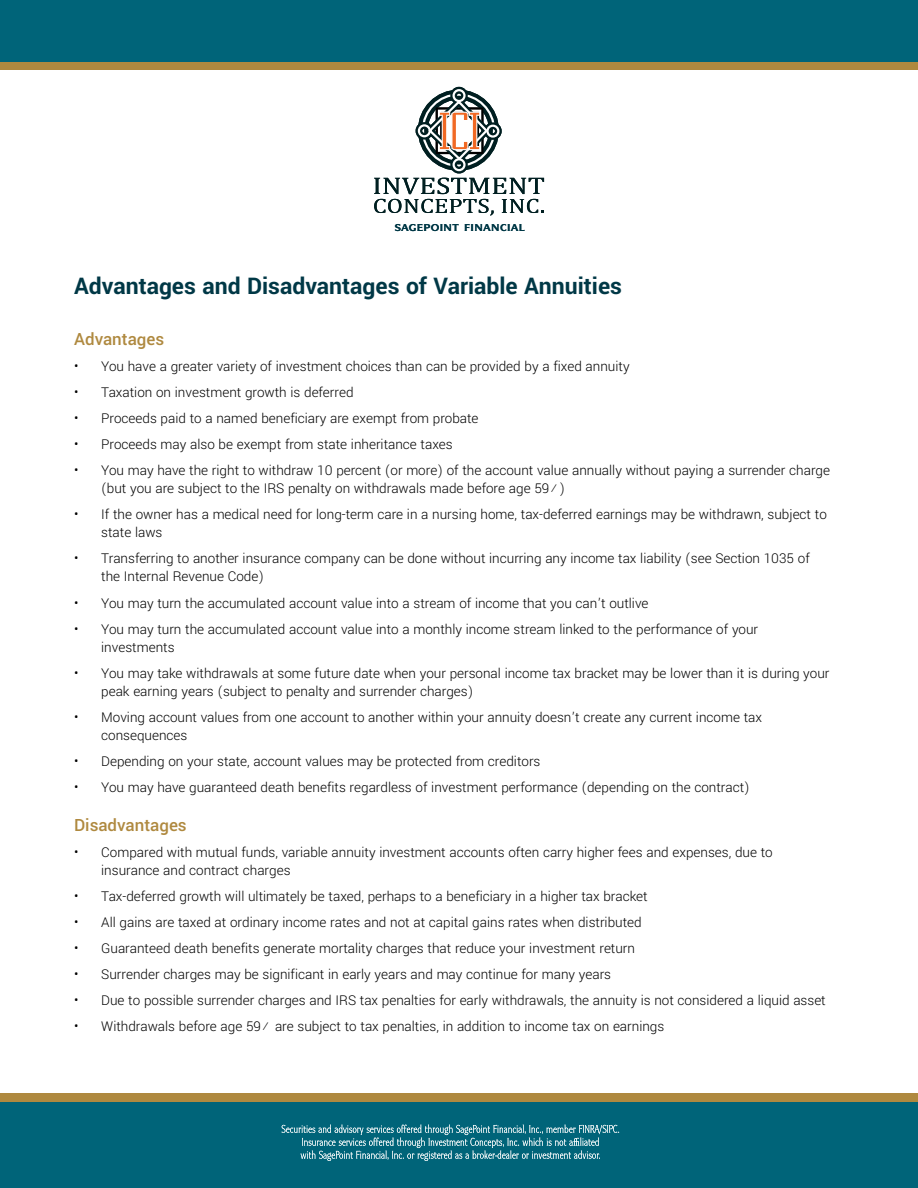
<style>
.page{position:relative;width:918px;height:1188px;background:#fff}
.page>*{position:absolute;margin:0;border:0;box-sizing:border-box;transform-origin:0 0}
.t1{font:700 25.5px "Yantramanav";color:#003846}
.t2{font:500 18.75px "Yantramanav";color:#af893f}
.t3{font:300 15px/18px "Yantramanav";color:#000}
.t4{font:700 9.45px "Itc Symbol";color:#003846;scale:1.1 1}
</style>
<div class="page">
<div style="left:0;top:1102px;width:918px;height:86px;background:#006479"></div>
<div style="left:0;top:1093px;width:918px;height:9px;background:#af893f"></div>
<div style="left:450px;top:87px;width:18px;height:17px;border:7px solid #001f21;border-radius:50%"></div>
<div style="left:416px;top:122px;width:17px;height:18px;border:7px solid #001f21;border-radius:50%"></div>
<div style="left:450px;top:156px;width:18px;height:17px;border:7px solid #001f21;border-radius:50%"></div>
<div style="left:484px;top:122px;width:18px;height:18px;border:7px solid #001f21;border-radius:50%"></div>
<div style="left:453px;top:89px;width:13px;height:13px;border:2px solid #fff;border-radius:50%"></div>
<div style="left:418px;top:124px;width:13px;height:13px;border:2px solid #fff;border-radius:50%"></div>
<div style="left:453px;top:158px;width:13px;height:13px;border:2px solid #fff;border-radius:50%"></div>
<div style="left:486px;top:125px;width:13px;height:13px;border:2px solid #fff;border-radius:50%"></div>
<svg style="left:374px;top:178px;width:170px;height:38px"></svg>
<svg style="left:420px;top:92px;width:76px;height:76px"></svg>
<div style="left:0;top:0;width:918px;height:62px;background:#006479"></div>
<div style="left:0;top:62px;width:918px;height:8px;background:#af893f"></div>
<svg style="left:282px;top:1125px;width:337px;height:36px"></svg>
<p class="t4" style="left:431px;top:221px;width:27px">□ ■▼</p>
<p class="t4" style="left:519px;top:221px;width:7px">●</p>
<h1 class="t1" style="left:74px;top:270px;width:549px">Advantages and Disadvantages of Variable Annuities</h1>
<p class="t2" style="left:74px;top:327px;width:91px">Advantages</p>
<p class="t3" style="left:74px;top:357px;width:557px">• You have a greater variety of investment choices than can be provided by a fixed annuity</p>
<p class="t3" style="left:74px;top:383px;width:281px">• Taxation on investment growth is deferred</p>
<p class="t3" style="left:74px;top:409px;width:406px">• Proceeds paid to a named beneficiary are exempt from probate</p>
<p class="t3" style="left:74px;top:436px;width:380px">• Proceeds may also be exempt from state inheritance taxes</p>
<p class="t3" style="left:101px;top:462px;width:730px;text-indent:-27px">• You may have the right to withdraw 10 percent (or more) of the account value annually without paying a surrender charge (but you are subject to the IRS penalty on withdrawals made before age 59½)</p>
<p class="t3" style="left:101px;top:506px;width:727px;text-indent:-27px">• If the owner has a medical need for long-term care in a nursing home, tax-deferred earnings may be withdrawn, subject to state laws</p>
<p class="t3" style="left:101px;top:550px;width:710px;text-indent:-27px">• Transferring to another insurance company can be done without incurring any income tax liability (see Section 1035 of the Internal Revenue Code)</p>
<p class="t3" style="left:74px;top:594px;width:576px">• You may turn the accumulated account value into a stream of income that you can’t outlive</p>
<p class="t3" style="left:101px;top:620px;width:658px;text-indent:-27px">• You may turn the accumulated account value into a monthly income stream linked to the performance of your investments</p>
<p class="t3" style="left:101px;top:664px;width:730px;text-indent:-27px">• You may take withdrawals at some future date when your personal income tax bracket may be lower than it is during your peak earning years (subject to penalty and surrender charges)</p>
<p class="t3" style="left:101px;top:708px;width:662px;text-indent:-27px">• Moving account values from one account to another within your annuity doesn’t create any current income tax consequences</p>
<p class="t3" style="left:74px;top:752px;width:468px">• Depending on your state, account values may be protected from creditors</p>
<p class="t3" style="left:74px;top:778px;width:677px">• You may have guaranteed death benefits regardless of investment performance (depending on the contract)</p>
<p class="t2" style="left:74px;top:813px;width:114px">Disadvantages</p>
<p class="t3" style="left:101px;top:843px;width:673px;text-indent:-27px">• Compared with mutual funds, variable annuity investment accounts often carry higher fees and expenses, due to insurance and contract charges</p>
<p class="t3" style="left:74px;top:887px;width:575px">• Tax-deferred growth will ultimately be taxed, perhaps to a beneficiary in a higher tax bracket</p>
<p class="t3" style="left:74px;top:913px;width:569px">• All gains are taxed at ordinary income rates and not at capital gains rates when distributed</p>
<p class="t3" style="left:74px;top:940px;width:562px">• Guaranteed death benefits generate mortality charges that reduce your investment return</p>
<p class="t3" style="left:74px;top:966px;width:538px">• Surrender charges may be significant in early years and may continue for many years</p>
<p class="t3" style="left:74px;top:992px;width:753px">• Due to possible surrender charges and IRS tax penalties for early withdrawals, the annuity is not considered a liquid asset</p>
<p class="t3" style="left:74px;top:1018px;width:592px">• Withdrawals before age 59½ are subject to tax penalties, in addition to income tax on earnings</p>
</div>
